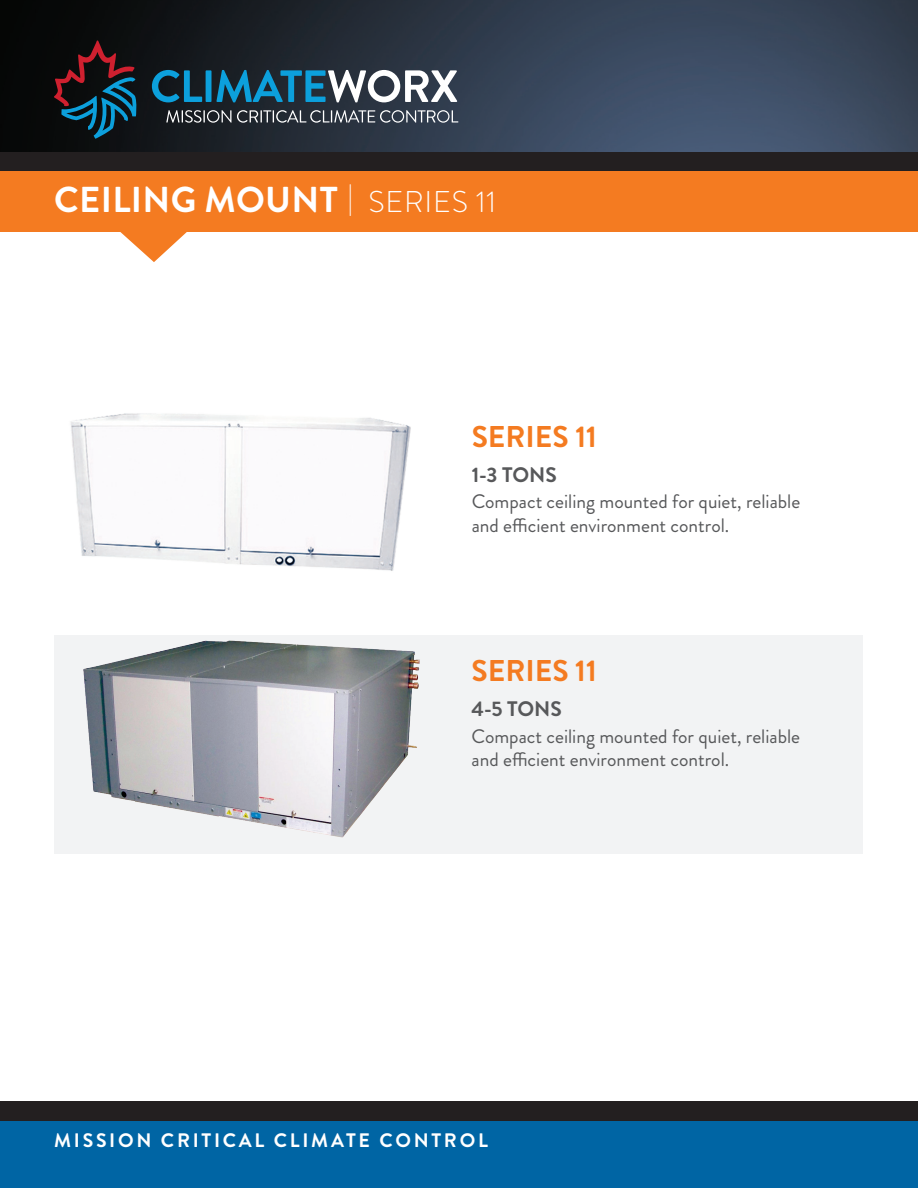
<style>
.page{position:relative;width:918px;height:1188px;background:#fff}
.page>*{position:absolute;margin:0;border:0;box-sizing:border-box;transform-origin:0 0}
.t1{font:700 36px "Brandon Grotesque";letter-spacing:.01em;color:#fff}
.t2{font:700 30px "Brandon Grotesque";color:#f47b21}
.t3{font:700 21px "Brandon Grotesque";color:#57585a}
.t4{font:19.5px/23.4px "Brandon Grotesque";color:#57585a}
.t5{font:700 19.5px "Brandon Grotesque";letter-spacing:.14em;color:#fff}
.s1{font-weight:300;font-size:30px}
</style>
<div class="page">
<div style="left:0;top:1112px;width:918px;height:76px;background:#0065a4"></div>
<div style="left:0;top:1101px;width:918px;height:19px;background:#231f20"></div>
<div style="left:54px;top:635px;width:809px;height:218px;background:#f2f3f4"></div>
<img style="left:0;top:0;width:918px;height:152px">
<svg style="left:152px;top:70px;width:50px;height:32px;background:#104c66"></svg>
<div style="left:206px;top:70px;width:6px;height:32px;background:#0ca0dc"></div>
<svg style="left:216px;top:70px;width:241px;height:32px"></svg>
<svg style="left:166px;top:110px;width:65px;height:13px"></svg>
<svg style="left:237px;top:110px;width:221px;height:13px;background:#5d646d"></svg>
<svg style="left:54px;top:40px;width:83px;height:99px;background:#1e242e"></svg>
<img style="left:83px;top:640px;width:337px;height:198px">
<img style="left:71px;top:413px;width:340px;height:158px">
<div style="left:0;top:152px;width:918px;height:20px;background:#231f20"></div>
<div style="left:0;top:171px;width:918px;height:60px;background:#f47b21"></div>
<svg style="left:118px;top:231px;width:72px;height:31px"></svg>
<p class="t1" style="left:54px;top:174px;width:443px">CEILING MOUNT <span class="s1">| SERIES 11</span></p>
<p class="t2" style="left:472px;top:416px;width:127px">SERIES 11</p>
<p class="t3" style="left:472px;top:460px;width:87px">1-3 TONS</p>
<p class="t4" style="left:472px;top:490px;width:330px">Compact ceiling mounted for quiet, reliable and efficient environment control.</p>
<p class="t2" style="left:472px;top:650px;width:127px">SERIES 11</p>
<p class="t3" style="left:472px;top:694px;width:92px">4-5 TONS</p>
<p class="t4" style="left:472px;top:724px;width:330px">Compact ceiling mounted for quiet, reliable and efficient environment control.</p>
<p class="t5" style="left:54px;top:1127px;width:435px">MISSION CRITICAL CLIMATE CONTROL</p>
</div>
